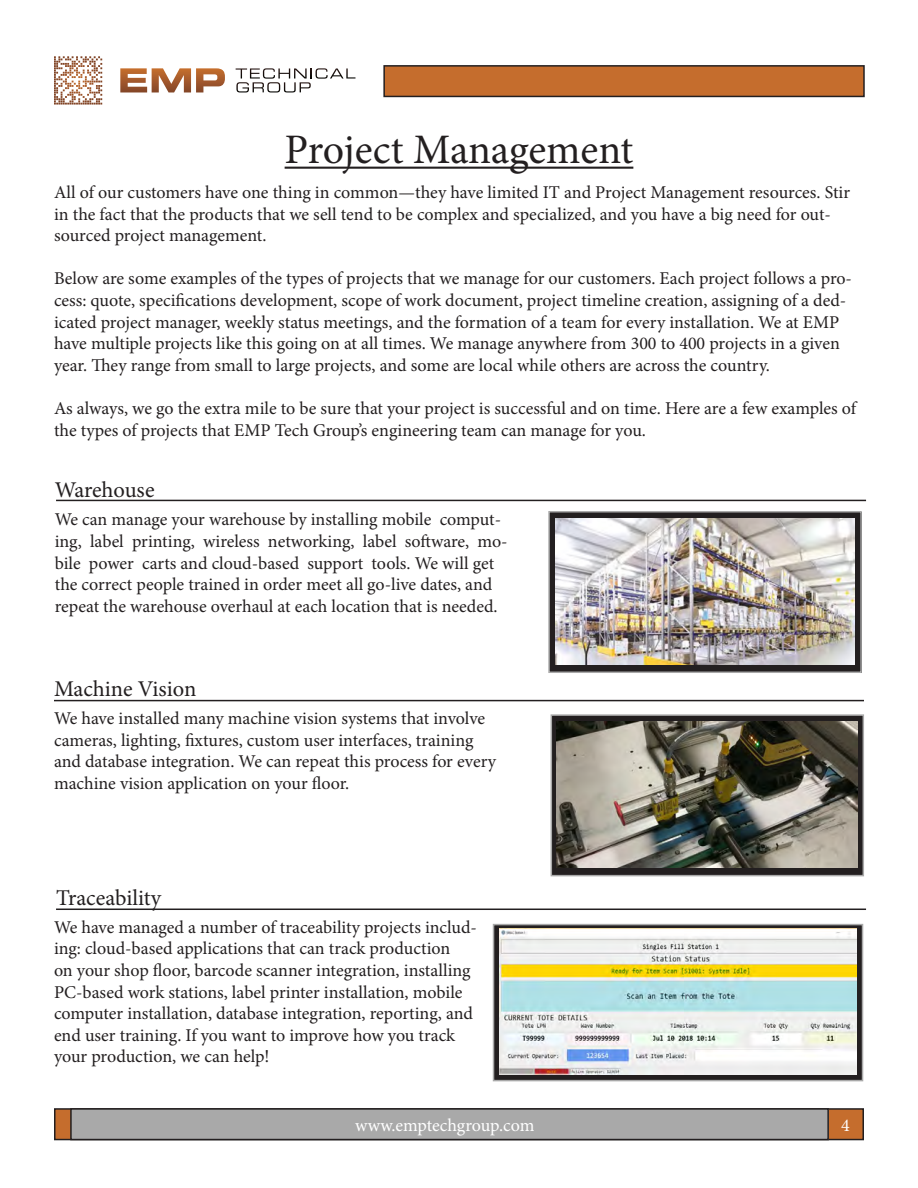
<style>
.page{position:relative;width:918px;height:1188px;background:#fff}
.page>*{position:absolute;margin:0;border:0;box-sizing:border-box;transform-origin:0 0}
.t1{font:42px "Minion Pro";letter-spacing:-.005em;color:#231f20}
.t2{font:22.5px "Minion Pro";letter-spacing:-.005em;color:#231f20}
.t3{font:18px/21.6px "Minion Pro";letter-spacing:-.005em;color:#231f20}
.t4{font:18px "Minion Pro";letter-spacing:-.005em;color:#fff}
</style>
<div class="page">
<hr style="left:285px;top:167px;width:348px;height:2px;background:#231f20">
<hr style="left:56px;top:500px;width:810px;height:1px;background:#231f20">
<hr style="left:54px;top:700px;width:810px;height:1px;background:#231f20">
<hr style="left:56px;top:909px;width:810px;height:1px;background:#231f20">
<svg style="left:551px;top:514px;width:308px;height:156px;fill:#231f20"></svg>
<div style="left:548px;top:511px;width:314px;height:162px;border:2px solid #a9a9a9"></div>
<div style="left:551px;top:715px;width:312px;height:161px;background:#231f20"></div>
<div style="left:551px;top:714px;width:313px;height:162px;border:2px solid #a9a9a9"></div>
<svg style="left:496px;top:927px;width:364px;height:151px;fill:#231f20"></svg>
<div style="left:493px;top:924px;width:370px;height:157px;border:2px solid #a9a9a9"></div>
<div style="left:384px;top:66px;width:480px;height:30px;background:#c56d2d"></div>
<div style="left:383px;top:65px;width:482px;height:32px;border:2px solid #231f20"></div>
<div style="left:55px;top:1109px;width:808px;height:31px;background:#c56d2d"></div>
<div style="left:71px;top:1109px;width:757px;height:31px;background:#a9a9a9"></div>
<div style="left:70px;top:1108px;width:759px;height:32px;border:2px solid #231f20"></div>
<svg style="left:120px;top:68px;width:105px;height:24px"></svg>
<svg style="left:236px;top:68px;width:120px;height:24px"></svg>
<svg style="left:54px;top:56px;width:48px;height:15px"></svg>
<img style="left:557px;top:722px;width:301px;height:146px">
<img style="left:500px;top:929px;width:356px;height:146px">
<img style="left:555px;top:519px;width:299px;height:145px">
<p class="t1" style="left:285px;top:122px;width:350px">Project Management</p>
<p class="t3" style="left:54px;top:182px;width:798px">All of our customers have one thing in common—they have limited IT and Project Management resources. Stir in the fact that the products that we sell tend to be complex and specialized, and you have a big need for out&shy;sourced project management.</p>
<p class="t3" style="left:54px;top:268px;width:800px">Below are some examples of the types of projects that we manage for our customers. Each project follows a pro&shy;cess: quote, specifications development, scope of work document, project timeline creation, assigning of a ded&shy;icated project manager, weekly status meetings, and the formation of a team for every installation. We at EMP have multiple projects like this going on at all times. We manage anywhere from 300 to 400 projects in a given year. They range from small to large projects, and some are local while others are across the country.</p>
<p class="t3" style="left:54px;top:398px;width:804px">As always, we go the extra mile to be sure that your project is successful and on time. Here are a few examples of the types of projects that EMP Tech Group’s engineering team can manage for you.</p>
<p class="t2" style="left:55px;top:474px;width:101px">Warehouse</p>
<p class="t3" style="left:55px;top:509px;width:454px">We can manage your warehouse by installing mobile comput&shy;ing, label printing, wireless networking, label software, mo&shy;bile power carts and cloud-based support tools. We will get the correct people trained in order meet all go-live dates, and repeat the warehouse overhaul at each location that is needed.</p>
<p class="t2" style="left:54px;top:674px;width:144px">Machine Vision</p>
<p class="t3" style="left:54px;top:708px;width:444px">We have installed many machine vision systems that involve cameras, lighting, fixtures, custom user interfaces, training and database integration. We can repeat this process for every machine vision application on your floor.</p>
<p class="t2" style="left:56px;top:883px;width:107px">Traceability</p>
<p class="t3" style="left:54px;top:916px;width:424px">We have managed a number of traceability projects includ&shy;ing: cloud-based applications that can track production<br>on your shop floor, barcode scanner integration, installing PC-based work stations, label printer installation, mobile computer installation, database integration, reporting, and end user training. If you want to improve how you track your production, we can help!</p>
<p class="t4" style="left:355px;top:1113px;width:181px">www.emptechgroup.com</p>
<p class="t4" style="left:841px;top:1113px;width:10px">4</p>
</div>
